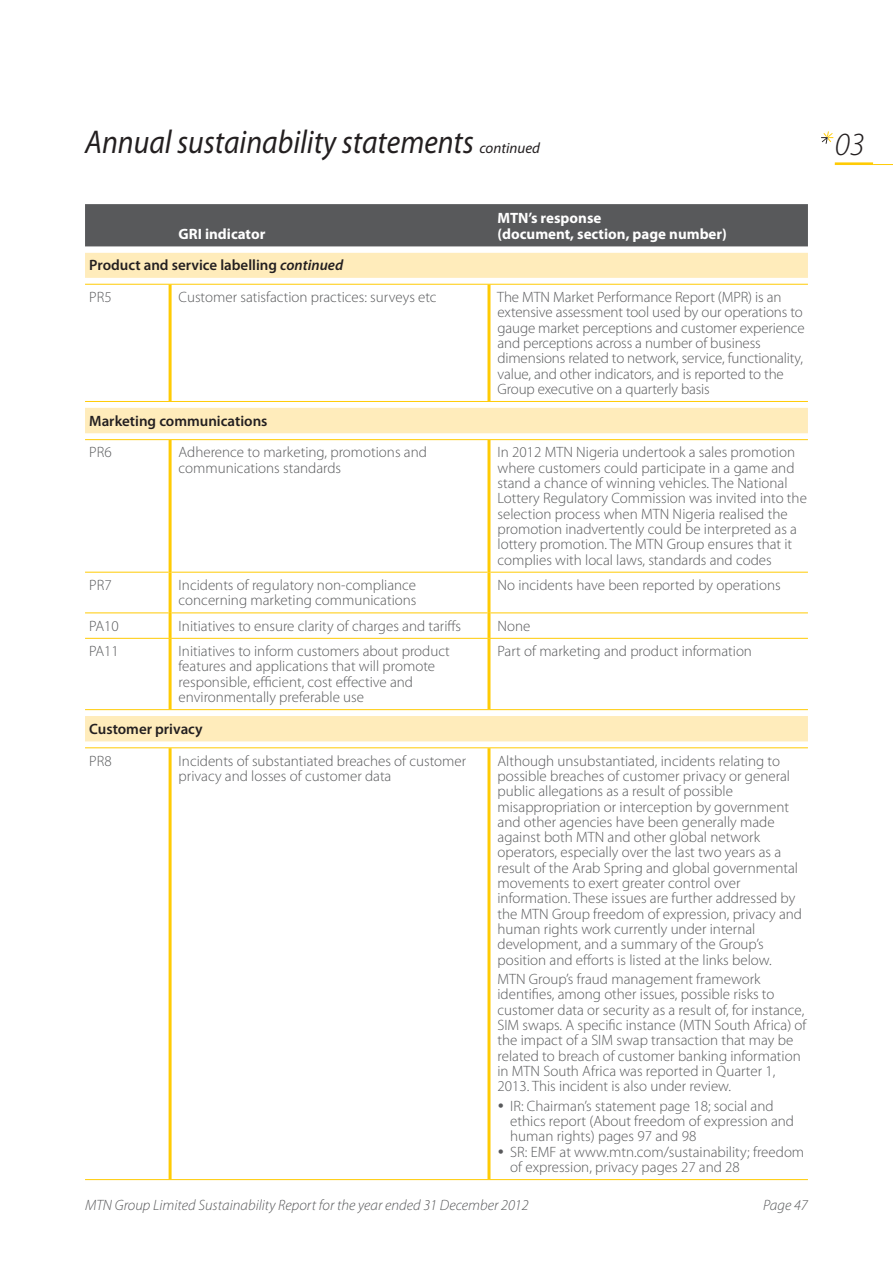
<style>
.page{position:relative;width:893px;height:1263px;background:#fff}
.page>*{position:absolute;margin:0;border:0;box-sizing:border-box;transform-origin:0 0}
.t1{font:italic 33px "Myriad Pro";color:#231f20;scale:.9 1}
.t2{font:italic 300 32.4px "Myriad Pro";color:#231f20}
.t3{font:300 15px/15.3px "Myriad Pro";color:#58595b}
.t4{font:600 15px/31.8px "Myriad Pro";color:#231f20}
.t5{font:italic 300 15px "Myriad Pro";color:#58595b}
.t6{font:700 15px/15.8px "Myriad Pro";color:#fff}
.s1{font-size:15px}
.s2{font-style:italic}
.s3{font-weight:300;color:#58595b}
</style>
<div class="page">
<div style="left:85px;top:204px;width:723px;height:42px;background:#58595b"></div>
<svg style="left:85px;top:253px;width:723px;height:488px"></svg>
<hr style="left:489px;top:401px;width:319px;height:1px;background:#ffcb04">
<hr style="left:489px;top:439px;width:319px;height:1px;background:#ffcb04">
<hr style="left:85px;top:572px;width:84px;height:1px;background:#ffcb04">
<hr style="left:172px;top:572px;width:315px;height:1px;background:#ffcb04">
<hr style="left:490px;top:572px;width:318px;height:1px;background:#ffcb04">
<hr style="left:85px;top:612px;width:84px;height:1px;background:#ffcb04">
<hr style="left:172px;top:612px;width:315px;height:1px;background:#ffcb04">
<hr style="left:490px;top:612px;width:318px;height:1px;background:#ffcb04">
<hr style="left:489px;top:638px;width:319px;height:1px;background:#ffcb04">
<hr style="left:489px;top:709px;width:319px;height:1px;background:#ffcb04">
<hr style="left:487px;top:285px;width:3px;height:116px;background:#ffcb04">
<hr style="left:487px;top:440px;width:3px;height:132px;background:#ffcb04">
<hr style="left:487px;top:572px;width:3px;height:41px;background:#ffcb04">
<hr style="left:487px;top:613px;width:3px;height:25px;background:#ffcb04">
<hr style="left:487px;top:639px;width:3px;height:70px;background:#ffcb04">
<hr style="left:169px;top:285px;width:3px;height:116px;background:#ffcb04">
<hr style="left:169px;top:440px;width:3px;height:132px;background:#ffcb04">
<hr style="left:169px;top:572px;width:3px;height:41px;background:#ffcb04">
<hr style="left:169px;top:613px;width:3px;height:25px;background:#ffcb04">
<hr style="left:169px;top:639px;width:3px;height:70px;background:#ffcb04">
<hr style="left:169px;top:748px;width:3px;height:431px;background:#ffcb04">
<hr style="left:487px;top:748px;width:3px;height:431px;background:#ffcb04">
<hr style="left:85px;top:284px;width:723px;height:1px;background:#ffcb04">
<hr style="left:85px;top:401px;width:404px;height:1px;background:#ffcb04">
<hr style="left:85px;top:439px;width:404px;height:1px;background:#ffcb04">
<hr style="left:85px;top:709px;width:404px;height:1px;background:#ffcb04">
<hr style="left:85px;top:747px;width:723px;height:1px;background:#ffcb04">
<hr style="left:85px;top:1179px;width:723px;height:1px;background:#ffcb04">
<hr style="left:85px;top:638px;width:404px;height:1px;background:#ffcb04">
<hr style="left:835px;top:164px;width:38px;height:1px;background:#ffcb04">
<svg style="left:873px;top:164px;width:20px;height:1px"></svg>
<hr style="left:835px;top:162px;width:38px;height:2px;background:#ffcb04">
<svg style="left:821px;top:131px;width:12px;height:13px"></svg>
<h1 class="t1" style="left:85px;top:130px;width:507px">Annual sustainability statements <span class="s1">continued</span></h1>
<p class="t6" style="left:179px;top:227px;width:88px">GRI indicator</p>
<p class="t6" style="left:497px;top:212px;width:231px">MTN’s response<br>(document, section, page number)</p>
<p class="t4" style="left:89px;top:251px;width:255px">Product and service labelling <span class="s2">continued<br></span><span class="s3">PR5</span></p>
<p class="t3" style="left:179px;top:291px;width:260px">Customer satisfaction practices: surveys etc</p>
<p class="t3" style="left:497px;top:291px;width:309px">The MTN Market Performance Report (MPR) is an extensive assessment tool used by our operations to gauge market perceptions and customer experience and perceptions across a number of business dimensions related to network, service, functionality, value, and other indicators, and is reported to the Group executive on a quarterly basis</p>
<p class="t4" style="left:89px;top:406px;width:180px">Marketing communications</p>
<p class="t3" style="left:89px;top:446px;width:24px">PR6</p>
<p class="t3" style="left:179px;top:446px;width:250px">Adherence to marketing, promotions and communications standards</p>
<p class="t3" style="left:497px;top:446px;width:311px">In 2012 MTN Nigeria undertook a sales promotion where customers could participate in a game and stand a chance of winning vehicles. The National Lottery Regulatory Commission was invited into the selection process when MTN Nigeria realised the promotion inadvertently could be interpreted as a lottery promotion. The MTN Group ensures that it complies with local laws, standards and codes</p>
<p class="t3" style="left:89px;top:579px;width:24px">PR7</p>
<p class="t3" style="left:179px;top:579px;width:239px">Incidents of regulatory non-compliance concerning marketing communications</p>
<p class="t3" style="left:497px;top:579px;width:285px">No incidents have been reported by operations</p>
<p class="t3" style="left:89px;top:619px;width:31px">PA10</p>
<p class="t3" style="left:179px;top:619px;width:284px">Initiatives to ensure clarity of charges and tariffs</p>
<p class="t3" style="left:497px;top:619px;width:34px">None</p>
<p class="t3" style="left:89px;top:645px;width:31px">PA11</p>
<p class="t3" style="left:179px;top:645px;width:273px">Initiatives to inform customers about product features and applications that will promote responsible, efficient, cost effective and environmentally preferable use</p>
<p class="t3" style="left:497px;top:645px;width:256px">Part of marketing and product information</p>
<p class="t4" style="left:89px;top:714px;width:115px">Customer privacy</p>
<p class="t3" style="left:89px;top:754px;width:24px">PR8</p>
<p class="t3" style="left:179px;top:754px;width:289px">Incidents of substantiated breaches of customer privacy and losses of customer data</p>
<p class="t3" style="left:497px;top:754px;width:306px">Although unsubstantiated, incidents relating to possible breaches of customer privacy or general public allegations as a result of possible misappropriation or interception by government and other agencies have been generally made against both MTN and other global network operators, especially over the last two years as a result of the Arab Spring and global governmental movements to exert greater control over information. These issues are further addressed by the MTN Group freedom of expression, privacy and human rights work currently under internal development, and a summary of the Group’s position and efforts is listed at the links below.</p>
<p class="t3" style="left:497px;top:973px;width:310px">MTN Group’s fraud management framework identifies, among other issues, possible risks to customer data or security as a result of, for instance, SIM swaps. A specific instance (MTN South Africa) of the impact of a SIM swap transaction that may be related to breach of customer banking information in MTN South Africa was reported in Quarter 1, 2013. This incident is also under review.</p>
<p class="t3" style="left:510px;top:1099px;width:295px">IR: Chairman’s statement page 18; social and ethics report (About freedom of expression and human rights) pages 97 and 98<br>SR: EMF at www.mtn.com/sustainability; freedom of expression, privacy pages 27 and 28</p>
<p class="t5" style="left:85px;top:1200px;width:445px">MTN Group Limited Sustainability Report for the year ended 31 December 2012</p>
<p class="t5" style="left:763px;top:1200px;width:46px">Page 47</p>
<h2 class="t2" style="left:835px;top:132px;width:31px">03</h2>
</div>
